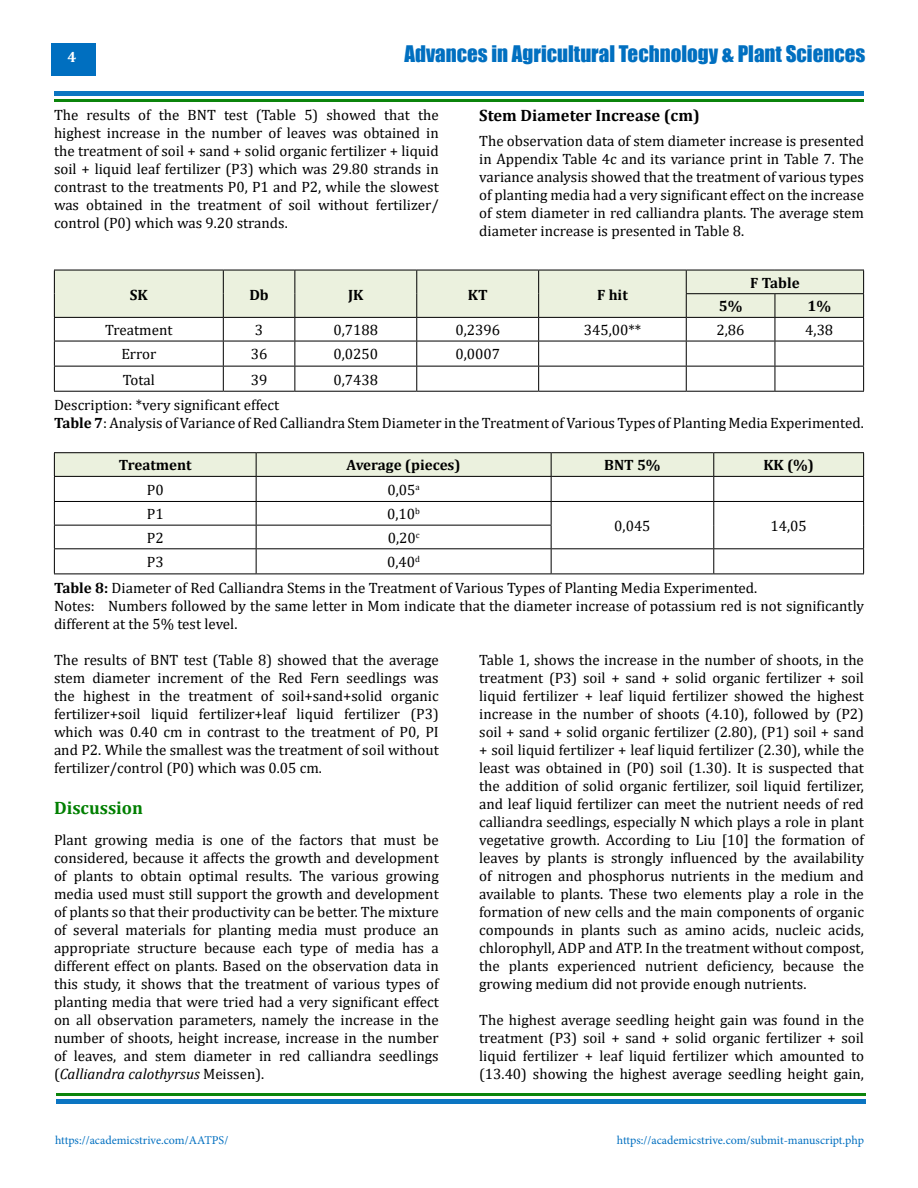
<style>
.page{position:relative;width:918px;height:1188px;background:#fff}
.page>*{position:absolute;margin:0;border:0;box-sizing:border-box;transform-origin:0 0}
.t1{font:21px "Impact";color:#006fc0}
.t2{font:700 18px "Cambria";color:#007f01}
.t3{font:700 16.5px "Cambria";color:#000}
.t4{font:15px/18px "Cambria";color:#000;text-align:justify}
.t5{font:700 15px "Cambria";color:#000}
.t6{font:700 15px "Cambria";color:#fff}
.t7{font:12px "Minion Pro";color:#006fc0}
.s1{font-weight:700}
.s2{font-style:italic}
</style>
<div class="page">
<div style="left:51px;top:43px;width:45px;height:33px;background:#006fc0"></div>
<div style="left:54px;top:91px;width:810px;height:5px;background:#0b75c2"></div>
<div style="left:56px;top:1099px;width:810px;height:5px;background:#0b75c2"></div>
<hr style="left:54px;top:99px;width:810px;height:3px;background:#007f01">
<hr style="left:56px;top:1094px;width:810px;height:2px;background:#007f01">
<hr style="left:54px;top:391px;width:169px;height:1px;background:#000">
<hr style="left:223px;top:391px;width:72px;height:1px;background:#000">
<hr style="left:295px;top:391px;width:122px;height:1px;background:#000">
<hr style="left:417px;top:391px;width:122px;height:1px;background:#000">
<hr style="left:539px;top:391px;width:147px;height:1px;background:#000">
<hr style="left:686px;top:391px;width:89px;height:1px;background:#000">
<hr style="left:775px;top:391px;width:89px;height:1px;background:#000">
<svg style="left:54px;top:270px;width:810px;height:121px"></svg>
<hr style="left:54px;top:452px;width:202px;height:1px;background:#000">
<hr style="left:256px;top:452px;width:295px;height:1px;background:#000">
<hr style="left:551px;top:452px;width:163px;height:1px;background:#000">
<hr style="left:714px;top:452px;width:150px;height:1px;background:#000">
<hr style="left:54px;top:574px;width:202px;height:1px;background:#000">
<hr style="left:256px;top:574px;width:295px;height:1px;background:#000">
<hr style="left:551px;top:574px;width:163px;height:1px;background:#000">
<hr style="left:714px;top:574px;width:150px;height:1px;background:#000">
<svg style="left:54px;top:453px;width:810px;height:121px"></svg>
<p class="t6" style="left:68px;top:47px;width:10px">4</p>
<h1 class="t1" style="left:405px;top:37px;width:462px">Advances in Agricultural Technology &amp; Plant Sciences</h1>
<p class="t4" style="left:54px;top:105px;width:386px">The results of the BNT test (Table 5) showed that the highest increase in the number of leaves was obtained in the treatment of soil + sand + solid organic fertilizer + liquid soil + liquid leaf fertilizer (P3) which was 29.80 strands in contrast to the treatments P0, P1 and P2, while the slowest was obtained in the treatment of soil without fertilizer/ control (P0) which was 9.20 strands.</p>
<p class="t3" style="left:479px;top:104px;width:222px">Stem Diameter Increase (cm)</p>
<p class="t4" style="left:479px;top:131px;width:386px">The observation data of stem diameter increase is presented in Appendix Table 4c and its variance print in Table 7. The variance analysis showed that the treatment of various types of planting media had a very significant effect on the increase of stem diameter in red calliandra plants. The average stem diameter increase is presented in Table 8.</p>
<p class="t5" style="left:130px;top:284px;width:19px">SK</p>
<p class="t5" style="left:249px;top:284px;width:21px">Db</p>
<p class="t5" style="left:348px;top:284px;width:17px">JK</p>
<p class="t5" style="left:468px;top:284px;width:21px">KT</p>
<p class="t5" style="left:597px;top:284px;width:32px">F hit</p>
<p class="t5" style="left:750px;top:272px;width:51px">F Table</p>
<p class="t5" style="left:719px;top:296px;width:25px">5%</p>
<p class="t5" style="left:808px;top:296px;width:25px">1%</p>
<p class="t4" style="left:105px;top:321px;width:69px">Treatment</p>
<p class="t4" style="left:255px;top:321px;width:10px">3</p>
<p class="t4" style="left:334px;top:321px;width:46px">0,7188</p>
<p class="t4" style="left:455px;top:321px;width:46px">0,2396</p>
<p class="t4" style="left:584px;top:321px;width:59px">345,00**</p>
<p class="t4" style="left:717px;top:321px;width:30px">2,86</p>
<p class="t4" style="left:805px;top:321px;width:30px">4,38</p>
<p class="t4" style="left:121px;top:345px;width:36px">Error</p>
<p class="t4" style="left:251px;top:345px;width:18px">36</p>
<p class="t4" style="left:334px;top:345px;width:46px">0,0250</p>
<p class="t4" style="left:455px;top:345px;width:46px">0,0007</p>
<p class="t4" style="left:123px;top:370px;width:34px">Total</p>
<p class="t4" style="left:251px;top:370px;width:18px">39</p>
<p class="t4" style="left:334px;top:370px;width:46px">0,7438</p>
<p class="t4" style="left:54px;top:396px;width:811px">Description: *very significant effect<br><span class="s1">Table 7</span>: Analysis of Variance of Red Calliandra Stem Diameter in the Treatment of Various Types of Planting Media Experimented.</p>
<p class="t5" style="left:119px;top:455px;width:75px">Treatment</p>
<p class="t5" style="left:347px;top:455px;width:116px">Average (pieces)</p>
<p class="t5" style="left:604px;top:455px;width:58px">BNT 5%</p>
<p class="t5" style="left:763px;top:455px;width:52px">KK (%)</p>
<p class="t4" style="left:147px;top:481px;width:18px">P0</p>
<p class="t4" style="left:388px;top:481px;width:34px">0,05<sup>a</sup></p>
<p class="t4" style="left:147px;top:505px;width:18px">P1</p>
<p class="t4" style="left:387px;top:505px;width:34px">0,10<sup>b</sup></p>
<p class="t4" style="left:614px;top:517px;width:38px">0,045</p>
<p class="t4" style="left:771px;top:517px;width:38px">14,05</p>
<p class="t4" style="left:147px;top:529px;width:18px">P2</p>
<p class="t4" style="left:388px;top:529px;width:33px">0,20<sup>c</sup></p>
<p class="t4" style="left:147px;top:553px;width:18px">P3</p>
<p class="t4" style="left:54px;top:549px;width:705px;line-height:25.8px;text-align:center">0,40<sup>d<br></sup><span class="s1">Table 8:</span> Diameter of Red Calliandra Stems in the Treatment of Various Types of Planting Media Experimented.</p>
<p class="t4" style="left:54px;top:597px;width:812px">Notes: Numbers followed by the same letter in Mom indicate that the diameter increase of potassium red is not significantly different at the 5% test level.</p>
<p class="t4" style="left:54px;top:651px;width:386px">The results of BNT test (Table 8) showed that the average stem diameter increment of the Red Fern seedlings was the highest in the treatment of soil+sand+solid organic fertilizer+soil liquid fertilizer+leaf liquid fertilizer (P3) which was 0.40 cm in contrast to the treatment of P0, PI and P2. While the smallest was the treatment of soil without fertilizer/control (P0) which was 0.05 cm.</p>
<p class="t2" style="left:54px;top:795px;width:91px">Discussion</p>
<p class="t4" style="left:54px;top:831px;width:386px">Plant growing media is one of the factors that must be considered, because it affects the growth and development of plants to obtain optimal results. The various growing media used must still support the growth and development of plants so that their productivity can be better. The mixture of several materials for planting media must produce an appropriate structure because each type of media has a different effect on plants. Based on the observation data in this study, it shows that the treatment of various types of planting media that were tried had a very significant effect on all observation parameters, namely the increase in the number of shoots, height increase, increase in the number of leaves, and stem diameter in red calliandra seedlings (<span class="s2">Calliandra calothyrsus</span> Meissen).</p>
<p class="t4" style="left:479px;top:651px;width:386px">Table 1, shows the increase in the number of shoots, in the treatment (P3) soil + sand + solid organic fertilizer + soil liquid fertilizer + leaf liquid fertilizer showed the highest increase in the number of shoots (4.10), followed by (P2) soil + sand + solid organic fertilizer (2.80), (P1) soil + sand + soil liquid fertilizer + leaf liquid fertilizer (2.30), while the least was obtained in (P0) soil (1.30). It is suspected that the addition of solid organic fertilizer, soil liquid fertilizer, and leaf liquid fertilizer can meet the nutrient needs of red calliandra seedlings, especially N which plays a role in plant vegetative growth. According to Liu [10] the formation of leaves by plants is strongly influenced by the availability of nitrogen and phosphorus nutrients in the medium and available to plants. These two elements play a role in the formation of new cells and the main components of organic compounds in plants such as amino acids, nucleic acids, chlorophyll, ADP and ATP. In the treatment without compost, the plants experienced nutrient deficiency, because the growing medium did not provide enough nutrients.</p>
<p class="t4" style="left:479px;top:1011px;width:386px">The highest average seedling height gain was found in the treatment (P3) soil + sand + solid organic fertilizer + soil liquid fertilizer + leaf liquid fertilizer which amounted to (13.40) showing the highest average seedling height gain,</p>
<p class="t7" style="left:55px;top:1132px;width:175px">https://academicstrive.com/AATPS/</p>
<p class="t7" style="left:617px;top:1132px;width:249px">https://academicstrive.com/submit-manuscript.php</p>
</div>
